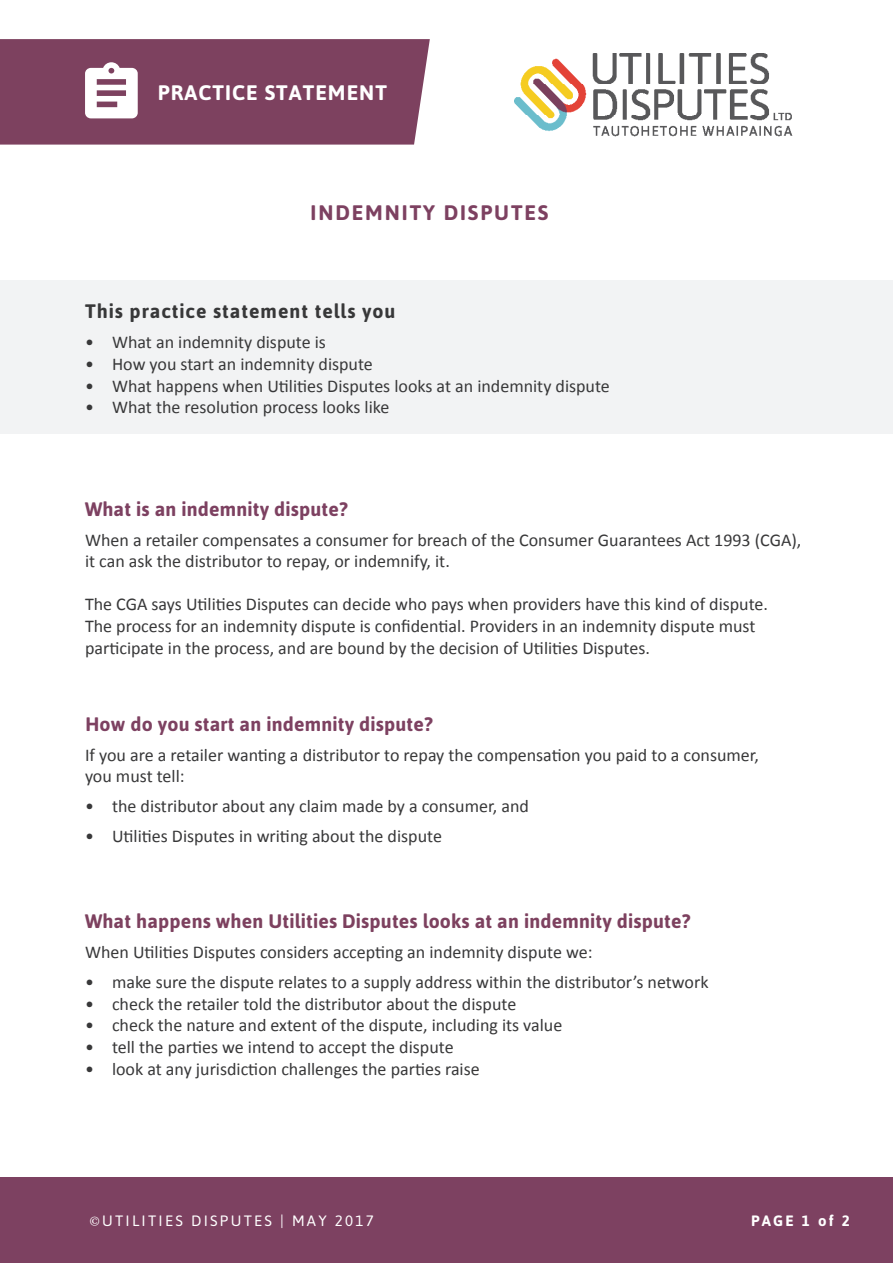
<style>
.page{position:relative;width:893px;height:1263px;background:#fff}
.page>*{position:absolute;margin:0;border:0;box-sizing:border-box;transform-origin:0 0}
.t1{font:700 21px "Asap";letter-spacing:.05em;color:#fff}
.t2{font:700 21px "Asap";letter-spacing:.09em;color:#7d4161}
.t3{font:700 19.5px "Asap";letter-spacing:.01em;color:#7d415f}
.t4{font:700 19.5px "Asap";letter-spacing:.01em;color:#7d4161}
.t5{font:700 19.5px "Asap";letter-spacing:.05em;color:#383839}
.t6{font:18px/21.6px "Calibri";color:#383839}
.t7{font:15px "Asap";letter-spacing:.15em;color:#fff}
.t8{font:700 15px "Asap";letter-spacing:.15em;color:#fff}
.s1{font-family:"Minion Pro"}
</style>
<div class="page">
<div style="left:0;top:1178px;width:893px;height:85px;background:#7d4161"></div>
<div style="left:0;top:39px;width:430px;height:106px;background:#7d415f"></div>
<div style="left:0;top:281px;width:893px;height:153px;background:#f2f3f4"></div>
<svg style="left:85px;top:62px;width:53px;height:56px"></svg>
<img style="left:514px;top:53px;width:279px;height:83px">
<p class="t1" style="left:158px;top:81px;width:231px">PRACTICE STATEMENT</p>
<p class="t2" style="left:311px;top:200px;width:239px">INDEMNITY DISPUTES</p>
<p class="t5" style="left:85px;top:299px;width:312px">This practice statement tells you</p>
<p class="t6" style="left:85px;top:332px;width:242px">• What an indemnity dispute is</p>
<p class="t6" style="left:85px;top:353px;width:289px">• How you start an indemnity dispute</p>
<p class="t6" style="left:85px;top:375px;width:526px">• What happens when Utilities Disputes looks at an indemnity dispute</p>
<p class="t6" style="left:85px;top:396px;width:306px">• What the resolution process looks like</p>
<p class="t4" style="left:85px;top:497px;width:264px">What is an indemnity dispute?</p>
<p class="t6" style="left:85px;top:529px;width:718px">When a retailer compensates a consumer for breach of the Consumer Guarantees Act 1993 (CGA), it can ask the distributor to repay, or indemnify, it.</p>
<p class="t6" style="left:85px;top:594px;width:685px">The CGA says Utilities Disputes can decide who pays when providers have this kind of dispute.<br>The process for an indemnity dispute is confidential. Providers in an indemnity dispute must participate in the process, and are bound by the decision of Utilities Disputes.</p>
<p class="t4" style="left:85px;top:712px;width:349px">How do you start an indemnity dispute?</p>
<p class="t6" style="left:85px;top:744px;width:675px">If you are a retailer wanting a distributor to repay the compensation you paid to a consumer, you must tell:</p>
<p class="t6" style="left:85px;top:796px;width:445px">• the distributor about any claim made by a consumer, and</p>
<p class="t6" style="left:85px;top:826px;width:358px">• Utilities Disputes in writing about the dispute</p>
<p class="t3" style="left:85px;top:910px;width:607px">What happens when Utilities Disputes looks at an indemnity dispute?</p>
<p class="t6" style="left:85px;top:941px;width:509px">When Utilities Disputes considers accepting an indemnity dispute we:</p>
<p class="t6" style="left:85px;top:971px;width:625px">• make sure the dispute relates to a supply address within the distributor’s network</p>
<p class="t6" style="left:85px;top:993px;width:433px">• check the retailer told the distributor about the dispute</p>
<p class="t6" style="left:85px;top:1014px;width:479px">• check the nature and extent of the dispute, including its value</p>
<p class="t6" style="left:85px;top:1036px;width:370px">• tell the parties we intend to accept the dispute</p>
<p class="t6" style="left:85px;top:1058px;width:396px">• look at any jurisdiction challenges the parties raise</p>
<p class="t7" style="left:89px;top:1212px;width:286px"><span class="s1">©</span>UTILITIES DISPUTES | MAY 2017</p>
<p class="t8" style="left:751px;top:1212px;width:100px">PAGE 1 of 2</p>
</div>
